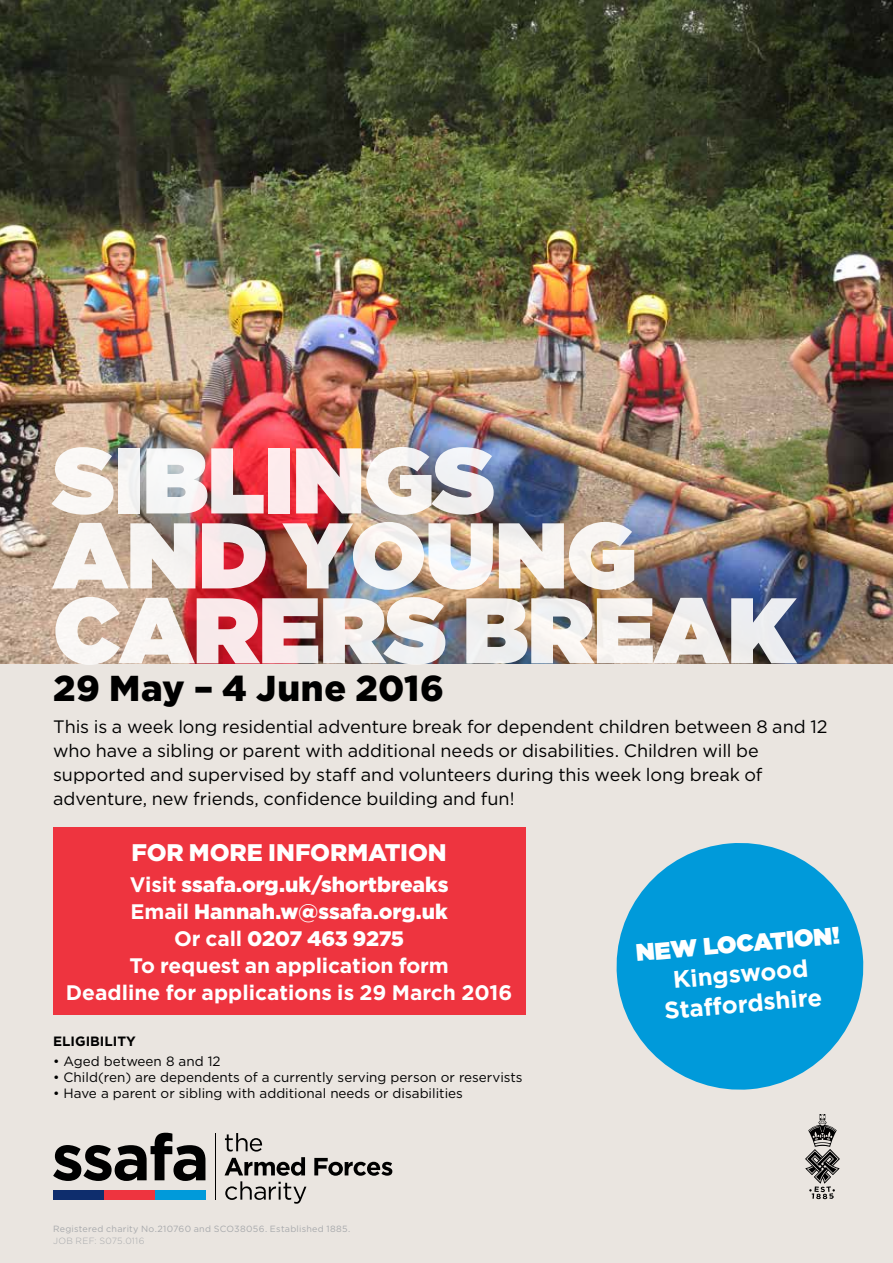
<style>
.page{position:relative;width:893px;height:1263px;background:#eae5e0}
.page>*{position:absolute;margin:0;border:0;box-sizing:border-box;transform-origin:0 0}
.t1{font:900 93px/75px "Gotham";letter-spacing:-.01em;color:#fff}
.t2{font:900 36px "Gotham";letter-spacing:.015em;color:#000}
.t3{font:700 24px/30px "Gotham";color:#fff;text-align:center}
.t4{font:900 24px "Gotham";letter-spacing:-.005em;color:#fff}
.t5{font:900 24px "Gotham";color:#fff}
.t6{font:700 21px/27px "Gotham";color:#fff;text-align:center}
.t7{font:18px/24px "Gotham";letter-spacing:-.005em;color:#000}
.t8{font:13.5px "Gotham";color:#000}
.t9{font:700 13.5px "Gotham";color:#000}
.t10{font:9px "Gotham";letter-spacing:.03em;color:#a7a9ac}
.t11{font:300 9px "Gotham";letter-spacing:.035em;color:#a7a9ac}
.s1{font-weight:900}
</style>
<div class="page">
<img style="left:0;top:0;width:893px;height:663px">
<svg style="left:805px;top:1114px;width:35px;height:85px"></svg>
<svg style="left:225px;top:1133px;width:37px;height:18px"></svg>
<svg style="left:314px;top:1158px;width:78px;height:18px"></svg>
<svg style="left:225px;top:1157px;width:81px;height:47px"></svg>
<hr style="left:215px;top:1133px;width:1px;height:66px;background:#000">
<svg style="left:53px;top:1133px;width:152px;height:48px"></svg>
<div style="left:53px;top:1190px;width:51px;height:9px;background:#0e2d6d"></div>
<div style="left:104px;top:1190px;width:51px;height:9px;background:#ee343f"></div>
<div style="left:155px;top:1190px;width:50px;height:9px;background:#009ada"></div>
<div style="left:53px;top:827px;width:472px;height:187px;background:#ee343f"></div>
<svg style="left:616px;top:843px;width:248px;height:247px;fill:#009ada"></svg>
<h1 class="t1" style="left:53px;top:441px;width:744px">SIBLINGS<br>AND YOUNG<br>CARERS BREAK</h1>
<h2 class="t2" style="left:53px;top:663px;width:392px">29 May – 4 June 2016</h2>
<p class="t7" style="left:53px;top:715px;width:776px">This is a week long residential adventure break for dependent children between 8 and 12 who have a sibling or parent with additional needs or disabilities. Children will be supported and supervised by staff and volunteers during this week long break of adventure, new friends, confidence building and fun!</p>
<h3 class="t4" style="left:132px;top:835px;width:317px">FOR MORE INFORMATION</h3>
<p class="t6" style="left:66px;top:871px;width:448px">Visit <span class="s1">ssafa.org.uk/shortbreaks<br></span>Email <span class="s1">Hannah.w@ssafa.org.uk<br></span>Or call <span class="s1">0207 463 9275<br></span>To request an application form<br>Deadline for applications is 29 March 2016</p>
<p class="t9" style="left:53px;top:1032px;width:84px">ELIGIBILITY</p>
<p class="t8" style="left:53px;top:1053px;width:169px">• Aged between 8 and 12</p>
<p class="t8" style="left:53px;top:1069px;width:471px">• Child(ren) are dependents of a currently serving person or reservists</p>
<p class="t8" style="left:53px;top:1085px;width:411px">• Have a parent or sibling with additional needs or disabilities</p>
<h3 class="t5" style="left:635px;top:936px;width:206px;rotate:-5deg">NEW LOCATION!</h3>
<h3 class="t3" style="left:660px;top:965px;width:160px;rotate:-5deg">Kingswood<br>Staffordshire</h3>
<p class="t10" style="left:53px;top:1223px;width:299px">Registered charity No.210760 and SCO38056. Established 1885.</p>
<p class="t11" style="left:53px;top:1235px;width:93px">JOB REF: S075.0116</p>
</div>
